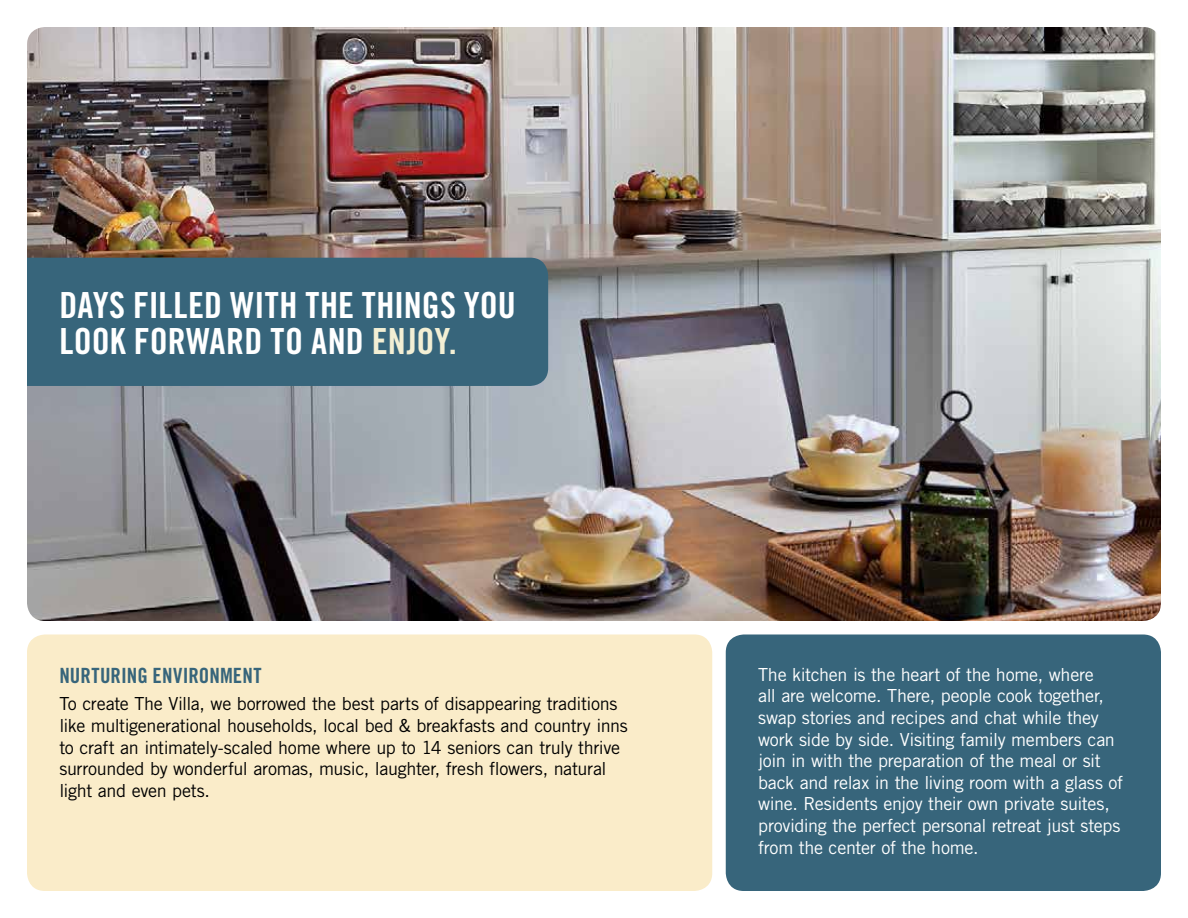
<style>
.page{position:relative;width:1188px;height:918px;background:#fff}
.page>*{position:absolute;margin:0;border:0;box-sizing:border-box;transform-origin:0 0}
.t1{font:36px/36px "Trade Gothic Bold Cond Twenty";letter-spacing:.005em;color:#fff}
.t2{font:21px "Trade Gothic Bold Cond Twenty";letter-spacing:.005em;color:#37657b}
.t3{font:18px/21.6px "Trade Gothic";letter-spacing:-.015em;color:#fff}
.t4{font:18px/21.8px "Trade Gothic";letter-spacing:-.015em;color:#000}
.s1{color:#f3efd4}
</style>
<div class="page">
<img style="left:27px;top:27px;width:1134px;height:594px">
<div style="left:27px;top:635px;width:685px;height:256px;background:#faecc9;border-radius:18px"></div>
<div style="left:27px;top:258px;width:521px;height:128px;background:#37657b"></div>
<div style="left:726px;top:634px;width:435px;height:257px;background:#37657b;border-radius:18px"></div>
<h1 class="t1" style="left:59px;top:286px;width:458px">DAYS FILLED WITH THE THINGS YOU<br>LOOK FORWARD TO AND <span class="s1">ENJOY.</span></h1>
<p class="t2" style="left:59px;top:663px;width:204px">NURTURING ENVIRONMENT</p>
<p class="t4" style="left:59px;top:693px;width:570px">To create The Villa, we borrowed the best parts of disappearing traditions like multigenerational households, local bed &amp; breakfasts and country inns to craft an intimately-scaled home where up to 14 seniors can truly thrive surrounded by wonderful aromas, music, laughter, fresh flowers, natural light and even pets.</p>
<p class="t3" style="left:758px;top:663px;width:366px">The kitchen is the heart of the home, where<br>all are welcome. There, people cook together, swap stories and recipes and chat while they work side by side. Visiting family members can join in with the preparation of the meal or sit back and relax in the living room with a glass of wine. Residents enjoy their own private suites, providing the perfect personal retreat just steps from the center of the home.</p>
</div>
